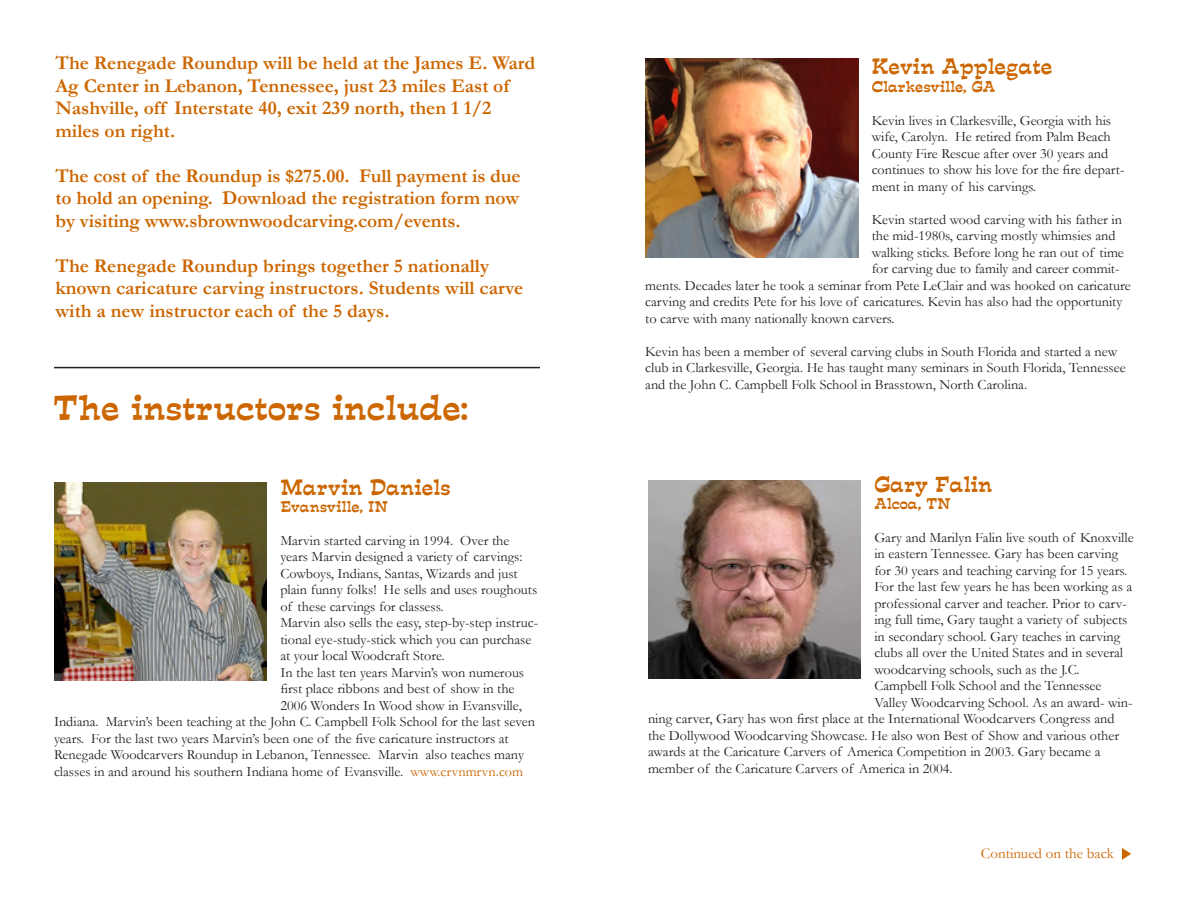
<style>
.page{position:relative;width:1188px;height:918px;background:#fff}
.page>*{position:absolute;margin:0;border:0;box-sizing:border-box;transform-origin:0 0}
.t1{font:32.25px "Estro Font";color:#cc6601}
.t2{font:20.25px "Estro Font";color:#cc6601}
.t3{font:700 19.5px/22.5px "Garamond";color:#cc6601}
.t4{font:15px "Garamond";color:#cc6601}
.t5{font:14.25px/16.5px "Garamond";color:#231f20}
.t6{font:14.25px "Estro Font";color:#cc6601}
.s1{color:#cc6601}
</style>
<div class="page">
<svg style="left:1122px;top:848px;width:9px;height:12px"></svg>
<hr style="left:54px;top:367px;width:486px;height:1px;background:#231f20">
<img style="left:648px;top:480px;width:213px;height:198px">
<img style="left:646px;top:58px;width:212px;height:200px">
<img style="left:54px;top:483px;width:213px;height:198px">
<p class="t3" style="left:56px;top:52px;width:481px">The Renegade Roundup will be held at the James E. Ward Ag Center in Lebanon, Tennessee, just 23 miles East of Nashville, off Interstate 40, exit 239 north, then 1 1/2 miles on right.</p>
<p class="t3" style="left:56px;top:164px;width:467px;text-align:justify">The cost of the Roundup is $275.00. Full payment is due to hold an opening. Download the registration form now by visiting www.sbrownwoodcarving.com/events.</p>
<p class="t3" style="left:56px;top:254px;width:469px">The Renegade Roundup brings together 5 nationally known caricature carving instructors. Students will carve with a new instructor each of the 5 days.</p>
<p class="t1" style="left:54px;top:384px;width:416px">The instructors include:</p>
<p class="t2" style="left:280px;top:472px;width:172px">Marvin Daniels</p>
<p class="t6" style="left:280px;top:496px;width:109px">Evansville, IN</p>
<p class="t5" style="left:280px;top:532px;width:258px">Marvin started carving in 1994. Over the years Marvin designed a variety of carvings:<br>Cowboys, Indians, Santas, Wizards and just plain funny folks! He sells and uses roughouts of these carvings for classess.</p>
<p class="t5" style="left:280px;top:614px;width:259px">Marvin also sells the easy, step-by-step instruc&shy;tional eye-study-stick which you can purchase at your local Woodcraft Store.</p>
<p class="t5" style="left:280px;top:664px;width:245px">In the last ten years Marvin’s won numerous</p>
<p class="t5" style="left:280px;top:680px;width:236px">first place ribbons and best of show in the</p>
<p class="t5" style="left:280px;top:697px;width:243px">2006 Wonders In Wood show in Evansville,</p>
<p class="t5" style="left:54px;top:713px;width:482px">Indiana. Marvin’s been teaching at the John C. Campbell Folk School for the last seven</p>
<p class="t5" style="left:54px;top:730px;width:456px">years. For the last two years Marvin’s been one of the five caricature instructors at</p>
<p class="t5" style="left:54px;top:746px;width:472px">Renegade Woodcarvers Roundup in Lebanon, Tennessee. Marvin also teaches many</p>
<p class="t5" style="left:54px;top:763px;width:471px">classes in and around his southern Indiana home of Evansville. <span class="s1">www.crvnmrvn.com</span></p>
<p class="t2" style="left:872px;top:52px;width:182px">Kevin Applegate</p>
<p class="t6" style="left:872px;top:76px;width:125px">Clarkesville, GA</p>
<p class="t5" style="left:872px;top:112px;width:254px">Kevin lives in Clarkesville, Georgia with his wife, Carolyn. He retired from Palm Beach County Fire Rescue after over 30 years and continues to show his love for the fire depart&shy;ment in many of his carvings.</p>
<p class="t5" style="left:872px;top:211px;width:252px">Kevin started wood carving with his father in</p>
<p class="t5" style="left:872px;top:227px;width:245px">the mid-1980s, carving mostly whimsies and</p>
<p class="t5" style="left:872px;top:244px;width:254px">walking sticks. Before long he ran out of time</p>
<p class="t5" style="left:872px;top:260px;width:249px">for carving due to family and career commit-</p>
<p class="t5" style="left:645px;top:277px;width:487px">ments. Decades later he took a seminar from Pete LeClair and was hooked on caricature</p>
<p class="t5" style="left:645px;top:293px;width:479px">carving and credits Pete for his love of caricatures. Kevin has also had the opportunity</p>
<p class="t5" style="left:645px;top:310px;width:251px">to carve with many nationally known carvers.</p>
<p class="t5" style="left:645px;top:343px;width:482px">Kevin has been a member of several carving clubs in South Florida and started a new club in Clarkesville, Georgia. He has taught many seminars in South Florida, Tennessee and the John C. Campbell Folk School in Brasstown, North Carolina.</p>
<p class="t2" style="left:874px;top:470px;width:120px">Gary Falin</p>
<p class="t6" style="left:874px;top:493px;width:78px">Alcoa, TN</p>
<p class="t5" style="left:874px;top:529px;width:261px">Gary and Marilyn Falin live south of Knoxville</p>
<p class="t5" style="left:874px;top:546px;width:245px">in eastern Tennessee. Gary has been carving</p>
<p class="t5" style="left:874px;top:562px;width:254px">for 30 years and teaching carving for 15 years.</p>
<p class="t5" style="left:874px;top:579px;width:259px">For the last few years he has been working as a</p>
<p class="t5" style="left:874px;top:595px;width:254px">professional carver and teacher. Prior to carv-</p>
<p class="t5" style="left:874px;top:612px;width:255px">ing full time, Gary taught a variety of subjects</p>
<p class="t5" style="left:874px;top:628px;width:247px">in secondary school. Gary teaches in carving</p>
<p class="t5" style="left:874px;top:645px;width:250px">clubs all over the United States and in several</p>
<p class="t5" style="left:874px;top:661px;width:207px">woodcarving schools, such as the J.C.</p>
<p class="t5" style="left:874px;top:678px;width:229px">Campbell Folk School and the Tennessee</p>
<p class="t5" style="left:874px;top:694px;width:260px">Valley Woodcarving School. As an award- win-</p>
<p class="t5" style="left:648px;top:711px;width:468px">ning carver, Gary has won first place at the International Woodcarvers Congress and</p>
<p class="t5" style="left:648px;top:727px;width:473px">the Dollywood Woodcarving Showcase. He also won Best of Show and various other</p>
<p class="t5" style="left:648px;top:744px;width:454px">awards at the Caricature Carvers of America Competition in 2003. Gary became a</p>
<p class="t5" style="left:648px;top:760px;width:306px">member of the Caricature Carvers of America in 2004.</p>
<p class="t4" style="left:981px;top:844px;width:134px">Continued on the back</p>
</div>
